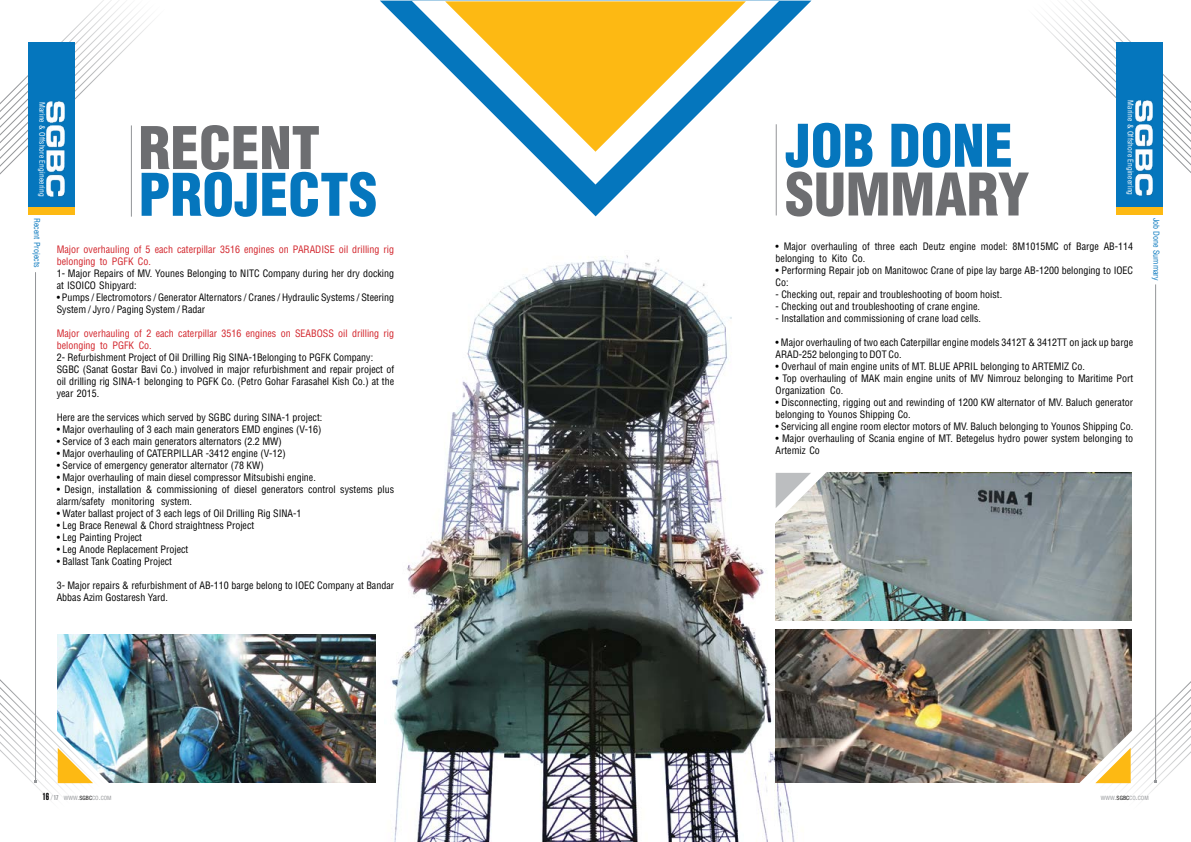
<style>
.page{position:relative;width:1191px;height:842px;background:#fff}
.page>*{position:absolute;margin:0;border:0;box-sizing:border-box;transform-origin:0 0}
.t1{font:900 condensed 57.3px "Helvetica LT Std";color:#0576bd}
.t2{font:900 condensed 57.3px "Helvetica LT Std";color:#6d6e71}
.t3{font:condensed 10px/12px "Helvetica LT Std";color:#000}
.t4{font:condensed 10px/12px "Helvetica LT Std";color:#d2232a}
.t5{font:condensed 8px "Helvetica LT Std";color:#0576bd}
.t6{font:condensed 7.4px "Helvetica LT Std";letter-spacing:.02em;color:#fff}
.t7{font:condensed 5.6px "Helvetica LT Std";color:#939598}
.s1{font-family:"Helvetica LT Std Ultra Comp";font-stretch:normal;font-size:10px;color:#000}
.s2{font-family:"Helvetica LT Std Ultra Comp";font-stretch:normal;font-size:7px}
.s3{font-size:8px}
.s4{color:#000}
</style>
<div class="page">
<img style="left:806px;top:473px;width:325px;height:148px">
<img style="left:139px;top:634px;width:237px;height:148px">
<img style="left:806px;top:629px;width:243px;height:153px">
<svg style="left:0;top:0;width:155px;height:182px"></svg>
<img style="left:392px;top:255px;width:414px;height:587px">
<svg style="left:1039px;top:0;width:152px;height:182px"></svg>
<hr style="left:1155px;top:284px;width:1px;height:497px;background:#939598">
<div style="left:1115px;top:42px;width:47px;height:172px;background:#0576bd"></div>
<div style="left:1115px;top:207px;width:47px;height:7px;background:#fdb913"></div>
<img style="left:1135px;top:100px;width:17px;height:96px">
<div style="left:28px;top:42px;width:47px;height:172px;background:#0576bd"></div>
<div style="left:28px;top:207px;width:47px;height:7px;background:#fdb913"></div>
<img style="left:47px;top:101px;width:18px;height:96px">
<hr style="left:35px;top:272px;width:1px;height:509px;background:#939598">
<hr style="left:131px;top:125px;width:1px;height:92px;background:#939598">
<svg style="left:1049px;top:610px;width:142px;height:189px"></svg>
<svg style="left:754px;top:459px;width:85px;height:85px"></svg>
<img style="left:0;top:634px;width:139px;height:166px">
<svg style="left:380px;top:1px;width:431px;height:215px"></svg>
<svg style="left:412px;top:1px;width:367px;height:184px"></svg>
<svg style="left:445px;top:1px;width:301px;height:151px"></svg>
<p class="t6" style="left:47px;top:102px;width:96px;rotate:90deg">Marine &amp; Offshore Engineering</p>
<p class="t5" style="left:42px;top:218px;width:51px;rotate:90deg">Recent Projects</p>
<h1 class="t2" style="left:139px;top:112px;width:183px">RECENT</h1>
<h1 class="t1" style="left:139px;top:158px;width:240px">PROJECTS</h1>
<p class="t4" style="left:57px;top:244px;width:339px">Major overhauling of 5 each caterpillar 3516 engines on PARADISE oil drilling rig belonging to PGFK Co.</p>
<p class="t3" style="left:57px;top:268px;width:339px">1- Major Repairs of MV. Younes Belonging to NITC Company during her dry docking at ISOICO Shipyard:</p>
<p class="t3" style="left:57px;top:292px;width:339px">• Pumps / Electromotors / Generator Alternators / Cranes / Hydraulic Systems / Steering<br>System / Jyro / Paging System / Radar</p>
<p class="t4" style="left:57px;top:328px;width:339px">Major overhauling of 2 each caterpillar 3516 engines on SEABOSS oil drilling rig belonging to PGFK Co.</p>
<p class="t3" style="left:57px;top:352px;width:339px">2- Refurbishment Project of Oil Drilling Rig SINA-1Belonging to PGFK Company:<br>SGBC (Sanat Gostar Bavi Co.) involved in major refurbishment and repair project of oil drilling rig SINA-1 belonging to PGFK Co. (Petro Gohar Farasahel Kish Co.) at the year 2015.</p>
<p class="t3" style="left:57px;top:412px;width:267px">Here are the services which served by SGBC during SINA-1 project:</p>
<p class="t3" style="left:57px;top:424px;width:266px">• Major overhauling of 3 each main generators EMD engines (V-16)</p>
<p class="t3" style="left:57px;top:436px;width:227px">• Service of 3 each main generators alternators (2.2 MW)</p>
<p class="t3" style="left:57px;top:448px;width:230px">• Major overhauling of CATERPILLAR -3412 engine (V-12)</p>
<p class="t3" style="left:57px;top:460px;width:209px">• Service of emergency generator alternator (78 KW)</p>
<p class="t3" style="left:57px;top:472px;width:261px">• Major overhauling of main diesel compressor Mitsubishi engine.</p>
<p class="t3" style="left:57px;top:484px;width:339px">• Design, installation &amp; commissioning of diesel generators control systems plus alarm/safety monitoring system.</p>
<p class="t3" style="left:57px;top:508px;width:246px">• Water ballast project of 3 each legs of Oil Drilling Rig SINA-1</p>
<p class="t3" style="left:57px;top:520px;width:199px">• Leg Brace Renewal &amp; Chord straightness Project</p>
<p class="t3" style="left:57px;top:532px;width:87px">• Leg Painting Project</p>
<p class="t3" style="left:57px;top:544px;width:133px">• Leg Anode Replacement Project</p>
<p class="t3" style="left:57px;top:556px;width:117px">• Ballast Tank Coating Project</p>
<p class="t3" style="left:57px;top:580px;width:339px">3- Major repairs &amp; refurbishment of AB-110 barge belong to IOEC Company at Bandar<br>Abbas Azim Gostaresh Yard.</p>
<h1 class="t1" style="left:785px;top:109px;width:229px">JOB DONE</h1>
<h1 class="t2" style="left:785px;top:158px;width:246px">SUMMARY</h1>
<p class="t6" style="left:1135px;top:100px;width:96px;rotate:90deg">Marine &amp; Offshore Engineering</p>
<p class="t3" style="left:775px;top:240px;width:359px">• Major overhauling of three each Deutz engine model: 8M1015MC of Barge AB-114 belonging to Kito Co.</p>
<p class="t3" style="left:775px;top:264px;width:359px">• Performing Repair job on Manitowoc Crane of pipe lay barge AB-1200 belonging to IOEC<br>Co:</p>
<p class="t3" style="left:775px;top:288px;width:228px">- Checking out, repair and troubleshooting of boom hoist.</p>
<p class="t3" style="left:775px;top:300px;width:206px">- Checking out and troubleshooting of crane engine.</p>
<p class="t3" style="left:775px;top:312px;width:207px">- Installation and commissioning of crane load cells.</p>
<p class="t3" style="left:775px;top:336px;width:359px">• Major overhauling of two each Caterpillar engine models 3412T &amp; 3412TT on jack up barge<br>ARAD-252 belonging to DOT Co.</p>
<p class="t3" style="left:775px;top:360px;width:311px">• Overhaul of main engine units of MT. BLUE APRIL belonging to ARTEMIZ Co.</p>
<p class="t3" style="left:775px;top:372px;width:359px">• Top overhauling of MAK main engine units of MV Nimrouz belonging to Maritime Port<br>Organization Co.</p>
<p class="t3" style="left:775px;top:396px;width:359px">• Disconnecting, rigging out and rewinding of 1200 KW alternator of MV. Baluch generator belonging to Younos Shipping Co.</p>
<p class="t3" style="left:775px;top:420px;width:359px">• Servicing all engine room elector motors of MV. Baluch belonging to Younos Shipping Co.</p>
<p class="t3" style="left:775px;top:432px;width:359px">• Major overhauling of Scania engine of MT. Betegelus hydro power system belonging to<br>Artemiz Co</p>
<p class="t5" style="left:1161px;top:218px;width:64px;rotate:90deg">Job Done Summary</p>
<p class="t7" style="left:43px;top:794px;width:71px"><span class="s1">16</span> <span class="s2">/ 17</span> WWW<span class="s3">.</span><span class="s4">SGBC</span>CO<span class="s3">.</span>COM</p>
<p class="t7" style="left:1101px;top:794px;width:49px">WWW<span class="s3">.</span><span class="s4">SGBC</span>CO<span class="s3">.</span>COM</p>
</div>
